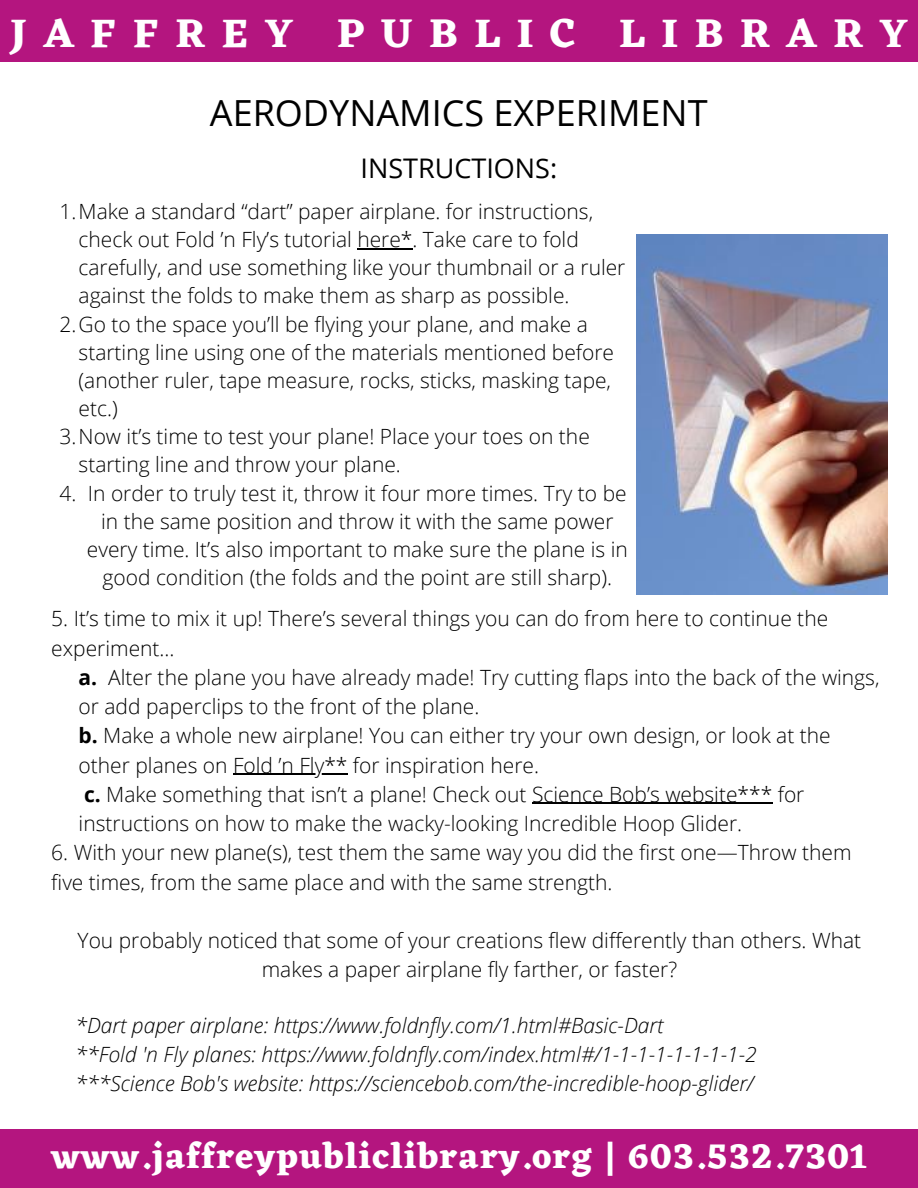
<style>
.page{position:relative;width:918px;height:1188px;background:#fff}
.page>*{position:absolute;margin:0;border:0;box-sizing:border-box;transform-origin:0 0}
.t1{font:700 41.55px "Eczar";letter-spacing:.4em;color:#fff}
.t2{font:36px "Open Sans";color:#000}
.t3{font:700 35.85px "Eczar";letter-spacing:.035em;color:#fff}
.t4{font:27px "Open Sans";color:#000}
.t5{font:300 21px/29.2px "Open Sans";color:#000}
.t6{font:italic 300 21px/29.2px "Open Sans";color:#000}
.s1{font-weight:700}
</style>
<div class="page">
<div style="left:0;top:1130px;width:918px;height:58px;background:#b4157f"></div>
<div style="left:0;top:0;width:918px;height:62px;background:#b4157f"></div>
<img style="left:636px;top:234px;width:251px;height:360px">
<hr style="left:357px;top:248px;width:56px;height:2px;background:#000">
<hr style="left:233px;top:774px;width:114px;height:1px;background:#000">
<hr style="left:532px;top:803px;width:240px;height:1px;background:#000">
<h1 class="t1" style="left:10px;top:9px;width:899px">JAFFREY PUBLIC LIBRARY</h1>
<h2 class="t2" style="left:210px;top:88px;width:499px">AERODYNAMICS EXPERIMENT</h2>
<p class="t4" style="left:361px;top:149px;width:198px">INSTRUCTIONS:</p>
<p class="t5" style="left:60px;top:196px;width:535px">1.Make a standard “dart” paper airplane. for instructions,</p>
<p class="t5" style="left:79px;top:224px;width:502px">check out Fold ’n Fly’s tutorial here*. Take care to fold</p>
<p class="t5" style="left:79px;top:252px;width:548px">carefully, and use something like your thumbnail or a ruler</p>
<p class="t5" style="left:79px;top:281px;width:492px">against the folds to make them as sharp as possible.</p>
<p class="t5" style="left:60px;top:309px;width:530px">2.Go to the space you’ll be flying your plane, and make a</p>
<p class="t5" style="left:79px;top:337px;width:537px">starting line using one of the materials mentioned before</p>
<p class="t5" style="left:79px;top:365px;width:534px">(another ruler, tape measure, rocks, sticks, masking tape,</p>
<p class="t5" style="left:79px;top:393px;width:41px">etc.)</p>
<p class="t5" style="left:60px;top:422px;width:532px">3.Now it’s time to test your plane! Place your toes on the</p>
<p class="t5" style="left:79px;top:450px;width:324px">starting line and throw your plane.</p>
<p class="t5" style="left:88px;top:478px;width:540px">In order to truly test it, throw it four more times. Try to be</p>
<p class="t5" style="left:101px;top:506px;width:514px">in the same position and throw it with the same power</p>
<p class="t5" style="left:87px;top:534px;width:542px">every time. It’s also important to make sure the plane is in</p>
<p class="t5" style="left:103px;top:562px;width:511px">good condition (the folds and the point are still sharp).</p>
<p class="t5" style="left:60px;top:478px;width:18px">4.</p>
<p class="t5" style="left:51px;top:604px;width:778px">5. It’s time to mix it up! There’s several things you can do from here to continue the experiment…</p>
<p class="t5" style="left:79px;top:662px;width:802px"><span class="s1">a.</span> Alter the plane you have already made! Try cutting flaps into the back of the wings, or add paperclips to the front of the plane.<br><span class="s1">b.</span> Make a whole new airplane! You can either try your own design, or look at the other planes on Fold ’n Fly** for inspiration here.<br><span class="s1">c.</span> Make something that isn’t a plane! Check out Science Bob’s website*** for instructions on how to make the wacky-looking Incredible Hoop Glider.</p>
<p class="t5" style="left:51px;top:838px;width:802px">6. With your new plane(s), test them the same way you did the first one—Throw them five times, from the same place and with the same strength.</p>
<p class="t5" style="left:78px;top:925px;width:785px;text-align:center">You probably noticed that some of your creations flew differently than others. What makes a paper airplane fly farther, or faster?</p>
<p class="t6" style="left:75px;top:1010px;width:683px">*Dart paper airplane: https://www.foldnfly.com/1.html#Basic-Dart<br>**Fold 'n Fly planes: https://www.foldnfly.com/index.html#/1-1-1-1-1-1-1-1-2 ***Science Bob's website: https://sciencebob.com/the-incredible-hoop-glider/</p>
<h3 class="t3" style="left:51px;top:1135px;width:817px">www.jaffreypubliclibrary.org | 603.532.7301</h3>
</div>
